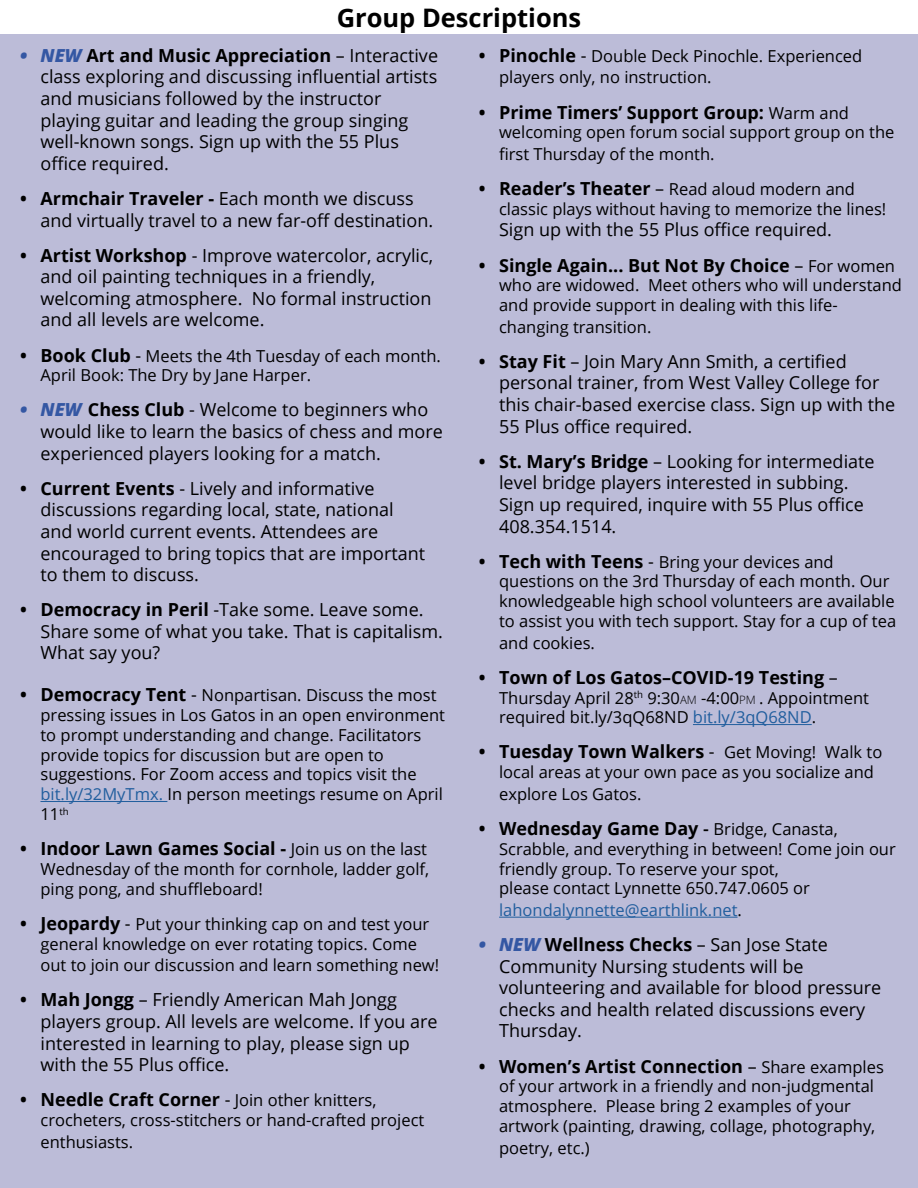
<style>
.page{position:relative;width:918px;height:1188px;background:#fff}
.page>*{position:absolute;margin:0;border:0;box-sizing:border-box;transform-origin:0 0}
.t1{font:700 25.5px "Open Sans";color:#000}
.t2{font:18px/21.6px "Open Sans";color:#000}
.t3{font:700 18px "Open Sans";color:#000}
.t4{font:16.5px/19.8px "Open Sans";color:#000}
.t5{font:16.5px "Open Sans";color:#215e9e}
.s1{font-weight:800;font-style:italic;color:#3457a3}
.s2{font-weight:700}
.s3{font-weight:700;font-size:18px}
.s4{font-size:18px}
.s5{color:#215e9e}
.s6{font-weight:400;font-size:16.5px}
.s7{font-weight:400}
.s8{font-weight:300;font-size:11.55px}
.s9{font-weight:600}
.s10{color:#000}
</style>
<div class="page">
<div style="left:0;top:35px;width:459px;height:1153px;background:#bcbcd8"></div>
<hr style="left:40px;top:801px;width:127px;height:1px;background:#215e9e">
<div style="left:459px;top:35px;width:459px;height:1153px;background:#bcbcd8"></div>
<hr style="left:693px;top:724px;width:119px;height:1px;background:#215e9e">
<hr style="left:499px;top:917px;width:239px;height:1px;background:#215e9e">
<hr style="left:0;top:86px;width:1px;height:136px;background:#000">
<hr style="left:0;top:247px;width:1px;height:178px;background:#000">
<hr style="left:0;top:450px;width:1px;height:235px;background:#000">
<hr style="left:0;top:710px;width:1px;height:210px;background:#000">
<hr style="left:0;top:945px;width:1px;height:204px;background:#000">
<h1 class="t1" style="left:337px;top:0;width:246px">Group Descriptions</h1>
<p class="t2" style="left:40px;top:44px;width:399px;text-indent:-20px"><span class="s1">• NEW</span> <span class="s2">Art and Music Appreciation</span> – Interactive class exploring and discussing influential artists and musicians followed by the instructor playing guitar and leading the group singing well-known songs. Sign up with the 55 Plus office required.</p>
<p class="t2" style="left:40px;top:187px;width:394px;text-indent:-20px"><span class="s2">• Armchair Traveler -</span> Each month we discuss and virtually travel to a new far-off destination.</p>
<p class="t2" style="left:40px;top:244px;width:394px;text-indent:-20px"><span class="s2">• Artist Workshop</span> - Improve watercolor, acrylic, and oil painting techniques in a friendly, welcoming atmosphere. No formal instruction and all levels are welcome.</p>
<p class="t4" style="left:41px;top:345px;width:402px;text-indent:-20px"><span class="s3">• Book Club</span> <span class="s4">-</span> Meets the 4th Tuesday of each month.<br>April Book: The Dry by Jane Harper.</p>
<p class="t2" style="left:41px;top:399px;width:404px;text-indent:-20px"><span class="s1">• NEW</span> <span class="s2">Chess Club</span> - Welcome to beginners who would like to learn the basics of chess and more experienced players looking for a match.</p>
<p class="t2" style="left:41px;top:477px;width:386px;text-indent:-20px"><span class="s2">• Current Events</span> - Lively and informative discussions regarding local, state, national and world current events. Attendees are encouraged to bring topics that are important to them to discuss.</p>
<p class="t2" style="left:41px;top:598px;width:404px;text-indent:-20px"><span class="s2">• Democracy in Peril</span> -Take some. Leave some.<br>Share some of what you take. That is capitalism.<br>What say you?</p>
<p class="t4" style="left:41px;top:685px;width:406px;text-indent:-20px"><span class="s3">• Democracy Tent</span> <span class="s4">-</span> Nonpartisan. Discuss the most pressing issues in Los Gatos in an open environment to prompt understanding and change. Facilitators provide topics for discussion but are open to suggestions. For Zoom access and topics visit the <span class="s5">bit.ly/32MyTmx.</span> In person meetings resume on April 11<sup>th</sup></p>
<p class="t3" style="left:20px;top:836px;width:408px">• Indoor Lawn Games Social - <span class="s6">Join us on the last</span></p>
<p class="t4" style="left:41px;top:859px;width:390px">Wednesday of the month for cornhole, ladder golf, ping pong, and shuffleboard!</p>
<p class="t4" style="left:20px;top:914px;width:411px;text-align:center"><span class="s3">• Jeopardy</span> <span class="s4">-</span> Put your thinking cap on and test your general knowledge on ever rotating topics. Come</p>
<p class="t4" style="left:41px;top:955px;width:400px">out to join our discussion and learn something new!</p>
<p class="t2" style="left:40px;top:989px;width:399px;text-indent:-20px"><span class="s2">• Mah Jongg</span> – Friendly American Mah Jongg players group. All levels are welcome. If you are interested in learning to play, please sign up with the 55 Plus office.</p>
<p class="t3" style="left:20px;top:1087px;width:358px">• Needle Craft Corner <span class="s7">-</span> <span class="s6">Join other knitters,</span></p>
<p class="t4" style="left:41px;top:1109px;width:385px;line-height:21.6px">crocheters, cross-stitchers or hand-crafted project enthusiasts.</p>
<p class="t4" style="left:499px;top:45px;width:365px;line-height:21.6px;text-indent:-20px"><span class="s3">• Pinochle</span> <span class="s4">-</span> Double Deck Pinochle. Experienced players only, no instruction.</p>
<p class="t3" style="left:479px;top:99px;width:372px">• Prime Timers’ Support Group: <span class="s6">Warm and</span></p>
<p class="t4" style="left:499px;top:121px;width:397px;line-height:21.6px">welcoming open forum social support group on the first Thursday of the month.</p>
<p class="t4" style="left:499px;top:179px;width:389px;text-indent:-20px"><span class="s3">• Reader’s Theater</span> <span class="s4">–</span> Read aloud modern and classic plays without having to memorize the lines!</p>
<p class="t2" style="left:499px;top:219px;width:334px">Sign up with the 55 Plus office required.</p>
<p class="t3" style="left:479px;top:252px;width:418px">• Single Again... But Not By Choice <span class="s7">–</span> <span class="s6">For women</span></p>
<p class="t4" style="left:499px;top:275px;width:404px">who are widowed. Meet others who will understand and provide support in dealing with this life-</p>
<p class="t4" style="left:499px;top:316px;width:154px">changing transition.</p>
<p class="t2" style="left:499px;top:350px;width:398px;text-indent:-20px"><span class="s2">• Stay Fit</span> – Join Mary Ann Smith, a certified personal trainer, from West Valley College for this chair-based exercise class. Sign up with the 55 Plus office required.</p>
<p class="t2" style="left:499px;top:450px;width:377px;text-indent:-20px"><span class="s2">• St. Mary’s Bridge</span> – Looking for intermediate level bridge players interested in subbing.<br>Sign up required, inquire with 55 Plus office 408.354.1514.</p>
<p class="t4" style="left:499px;top:551px;width:399px;text-indent:-20px"><span class="s3">• Tech with Teens</span> <span class="s4">-</span> Bring your devices and questions on the 3rd Thursday of each month. Our knowledgeable high school volunteers are available to assist you with tech support. Stay for a cup of tea</p>
<p class="t4" style="left:499px;top:632px;width:97px">and cookies.</p>
<p class="t3" style="left:479px;top:664px;width:361px">• Town of Los Gatos–COVID-19 Testing <span class="s7">–</span></p>
<p class="t4" style="left:499px;top:687px;width:371px">Thursday April 28<sup>th</sup> 9:30<span class="s8">AM</span> -4:00<span class="s8">PM</span> . Appointment required bit.ly/3qQ68ND <span class="s5">bit.ly/3qQ68ND</span>.</p>
<p class="t3" style="left:479px;top:739px;width:405px">• Tuesday Town Walkers <span class="s7">-</span> <span class="s6">Get Moving! Walk to</span></p>
<p class="t4" style="left:499px;top:761px;width:376px;line-height:21.6px">local areas at your own pace as you socialize and explore Los Gatos.</p>
<p class="t3" style="left:479px;top:816px;width:360px">• Wednesday Game Day <span class="s9">-</span> <span class="s6">Bridge, Canasta,</span></p>
<p class="t4" style="left:499px;top:838px;width:398px">Scrabble, and everything in between! Come join our friendly group. To reserve your spot,<br>please contact Lynnette 650.747.0605 or</p>
<p class="t5" style="left:499px;top:899px;width:244px">lahondalynnette@earthlink.net<span class="s10">.</span></p>
<p class="t2" style="left:499px;top:933px;width:384px;text-indent:-20px"><span class="s1">• NEW</span> <span class="s2">Wellness Checks</span> – San Jose State Community Nursing students will be volunteering and available for blood pressure checks and health related discussions every Thursday.</p>
<p class="t3" style="left:479px;top:1053px;width:407px">• Women’s Artist Connection <span class="s7">–</span> <span class="s6">Share examples</span></p>
<p class="t4" style="left:499px;top:1076px;width:378px">of your artwork in a friendly and non-judgmental atmosphere. Please bring 2 examples of your artwork (painting, drawing, collage, photography,</p>
<p class="t4" style="left:499px;top:1137px;width:92px">poetry, etc.)</p>
</div>
